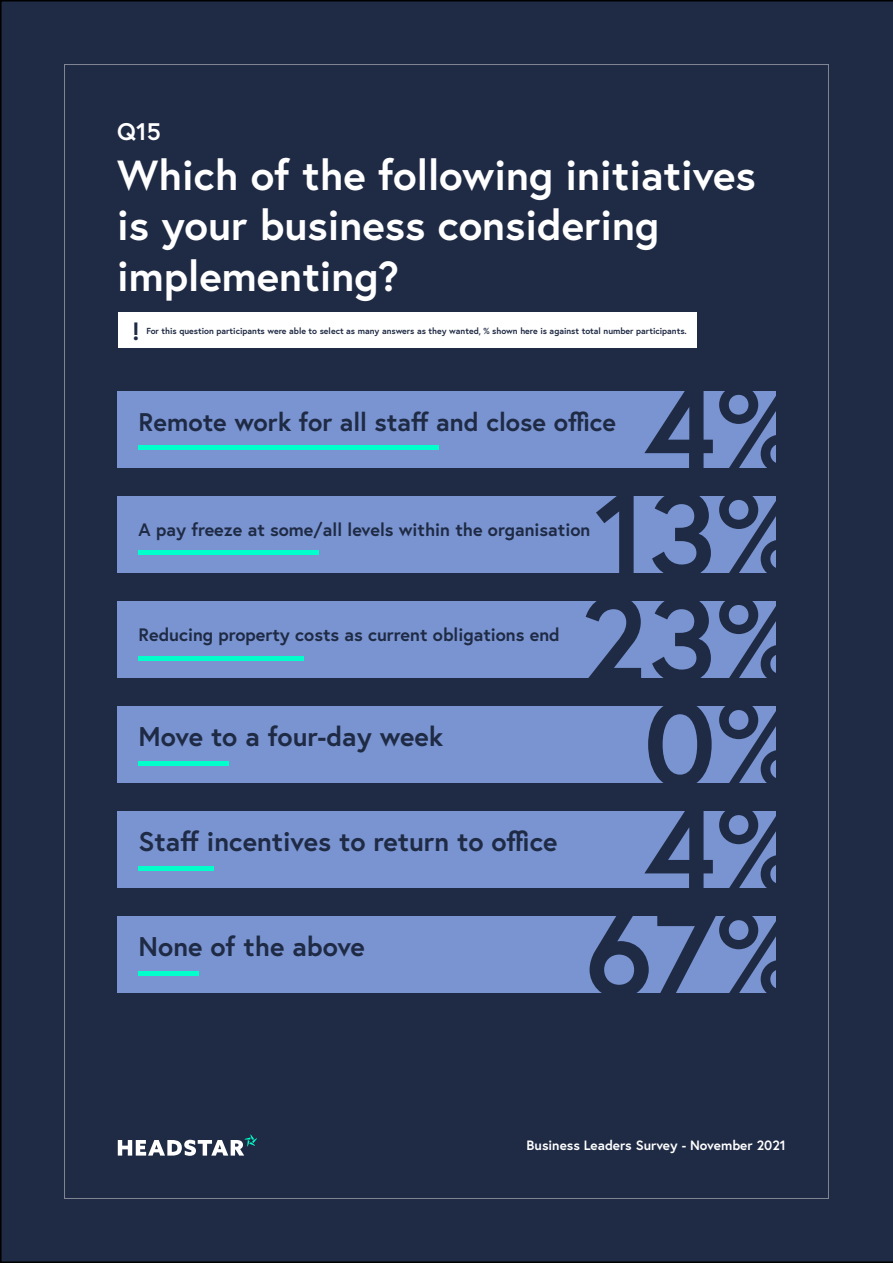
<style>
.page{position:relative;width:893px;height:1263px;background:#1f2a44}
.page>*{position:absolute;margin:0;border:0;box-sizing:border-box;transform-origin:0 0}
.t1{font:700 120.75px "Europa";color:#1f2a44}
.t2{font:700 42px/50.4px "Europa";color:#fff}
.t3{font:700 27px "Europa";color:#1f2a44}
.t4{font:700 25.5px "Europa";color:#1f2a44}
.t5{font:700 25.05px "Europa";color:#1f2a44}
.t6{font:700 24px "Europa";color:#fff}
.t7{font:700 18px "Europa";color:#1f2a44}
.t8{font:700 13.5px "Europa";color:#fff}
.t9{font:700 8.7px "Europa";color:#1f2a44}
</style>
<div class="page">
<svg style="left:118px;top:1134px;width:139px;height:22px"></svg>
<div style="left:117px;top:391px;width:658px;height:76px;background:#7994d1"></div>
<hr style="left:139px;top:446px;width:300px;height:4px;background:#00ffca">
<div style="left:117px;top:496px;width:658px;height:76px;background:#7994d1"></div>
<hr style="left:139px;top:551px;width:180px;height:4px;background:#00ffca">
<div style="left:117px;top:601px;width:658px;height:77px;background:#7994d1"></div>
<hr style="left:139px;top:656px;width:165px;height:4px;background:#00ffca">
<div style="left:117px;top:706px;width:658px;height:77px;background:#7994d1"></div>
<hr style="left:139px;top:761px;width:90px;height:4px;background:#00ffca">
<div style="left:117px;top:811px;width:658px;height:77px;background:#7994d1"></div>
<hr style="left:139px;top:866px;width:75px;height:4px;background:#00ffca">
<div style="left:117px;top:916px;width:658px;height:77px;background:#7994d1"></div>
<hr style="left:139px;top:971px;width:60px;height:4px;background:#00ffca">
<div style="left:118px;top:313px;width:579px;height:35px;background:#fff"></div>
<p class="t6" style="left:117px;top:115px;width:45px">Q15</p>
<p class="t2" style="left:117px;top:149px;width:640px">Which of the following initiatives is your business considering implementing?</p>
<p class="t5" style="left:132px;top:314px;width:9px">!</p>
<p class="t9" style="left:146px;top:325px;width:542px">For this question participants were able to select as many answers as they wanted, % shown here is against total number participants.</p>
<p class="t4" style="left:139px;top:404px;width:479px">Remote work for all staff and close office</p>
<p class="t1" style="left:645px;top:347px;width:159px">4%</p>
<p class="t1" style="left:594px;top:452px;width:210px">13%</p>
<p class="t7" style="left:139px;top:518px;width:453px">A pay freeze at some/all levels within the organisation</p>
<p class="t7" style="left:139px;top:623px;width:423px">Reducing property costs as current obligations end</p>
<p class="t3" style="left:139px;top:718px;width:306px">Move to a four-day week</p>
<p class="t3" style="left:139px;top:823px;width:421px">Staff incentives to return to office</p>
<p class="t3" style="left:139px;top:928px;width:228px">None of the above</p>
<p class="t1" style="left:581px;top:557px;width:223px">23%</p>
<p class="t1" style="left:643px;top:662px;width:161px">0%</p>
<p class="t1" style="left:645px;top:767px;width:159px">4%</p>
<p class="t1" style="left:585px;top:872px;width:219px">67%</p>
<h3 class="t8" style="left:527px;top:1136px;width:261px">Business Leaders Survey - November 2021</h3>
</div>
